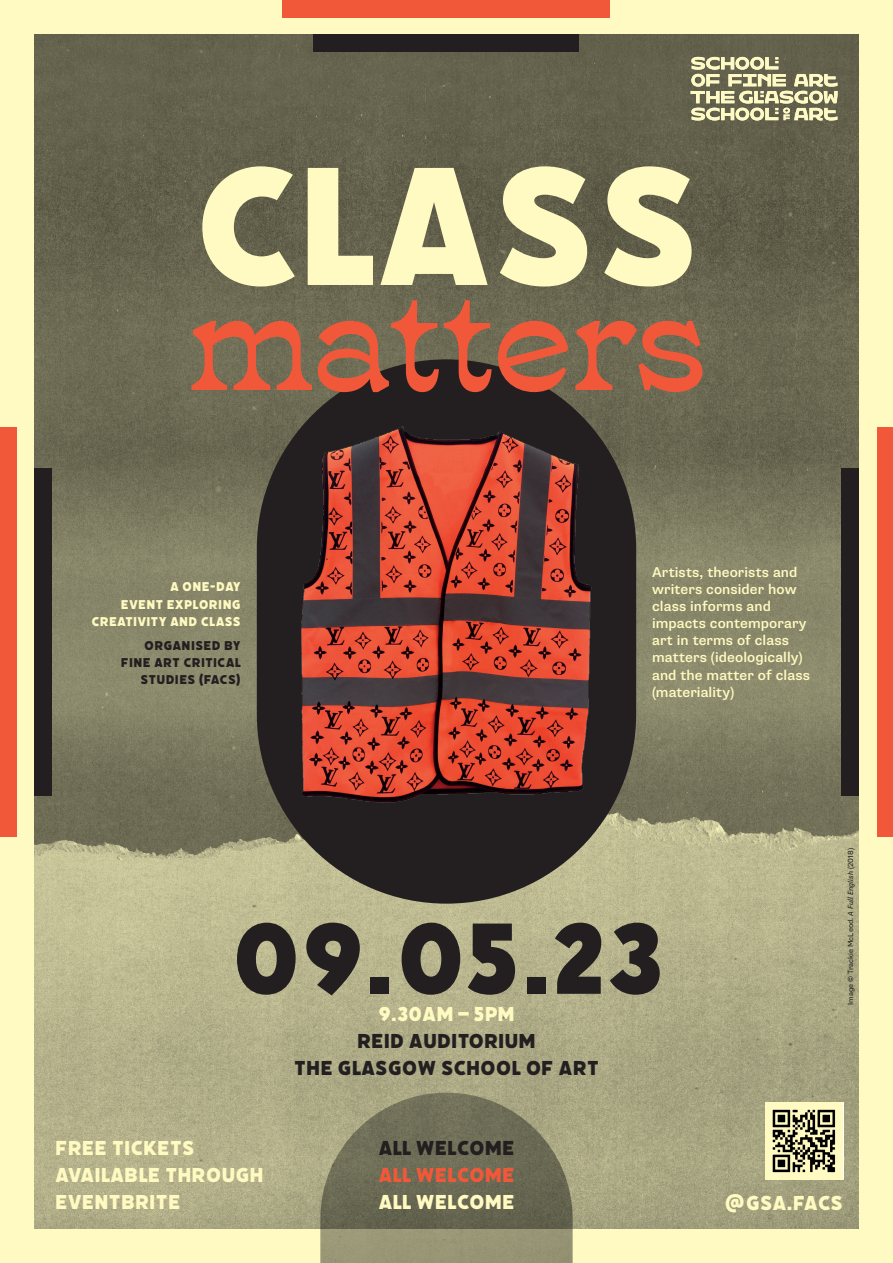
<style>
.page{position:relative;width:893px;height:1263px;background:#fffac1}
.page>*{position:absolute;margin:0;border:0;box-sizing:border-box;transform-origin:0 0}
.NAME{font:187.5px "Filicudi Solid";color:#fffac1}
.NAME-2{font:700 142.5px "Tuppence";color:#f05839}
.DATE{font:112.5px "Filicudi Solid";color:#231f20}
.TIME___LOCATION{font:22.5px/27px "Filicudi Solid";color:#fffac1}
.TIME___LOCATION-2{font:22.5px "Filicudi Solid";color:#231f20}
.TIME___LOCATION-3{font:22.5px "Filicudi Solid";color:#f05839}
.BIOG{font:500 14.25px/17.1px "Supria Sans";letter-spacing:.005em;color:#fffac1}
.BIOG-2{font:14.25px/17.1px "Filicudi Solid";letter-spacing:.02em;color:#fffac1;text-align:right}
.BIOG-3{font:14.25px/17.1px "Filicudi Solid";letter-spacing:.025em;color:#231f20;text-align:right}
.PHOTO_CREDIT{font:7.5px "Supria Sans";letter-spacing:.005em;color:#231f20}
.s1{font-style:italic}
</style>
<div class="page">
<div style="left:0;top:427px;width:893px;height:409px;background:#f05839"></div>
<div style="left:17px;top:17px;width:859px;height:1229px;background:#fffac1"></div>
<img style="left:34px;top:34px;width:825px;height:1195px">
<div style="left:257px;top:359px;width:379px;height:545px;background:#231f20;border-radius:190px"></div>
<img style="left:257px;top:359px;width:379px;height:501px">
<img style="left:320px;top:1093px;width:253px;height:170px">
<div style="left:314px;top:34px;width:265px;height:17px;background:#231f20"></div>
<div style="left:283px;top:0;width:327px;height:17px;background:#f05839"></div>
<div style="left:34px;top:468px;width:17px;height:327px;background:#231f20"></div>
<div style="left:842px;top:468px;width:17px;height:327px;background:#231f20"></div>
<svg style="left:765px;top:1102px;width:78px;height:77px"></svg>
<svg style="left:690px;top:57px;width:148px;height:64px"></svg>
<p class="NAME" style="left:192px;top:116px;width:511px">CLASS</p>
<p class="NAME-2" style="left:189px;top:221px;width:518px">matters</p>
<p class="BIOG-2" style="left:92px;top:579px;width:151px">A ONE-DAY<br>EVENT EXPLORING<br>CREATIVITY AND CLASS</p>
<p class="BIOG-3" style="left:144px;top:637px;width:10px">ORG</p>
<p class="BIOG-3" style="left:172px;top:637px;width:70px">ANISED BY</p>
<p class="BIOG-3" style="left:121px;top:654px;width:43px">FINE ART</p>
<p class="BIOG-3" style="left:140px;top:654px;width:102px">CRITICAL<br>STUDIES (FACS)</p>
<p class="BIOG" style="left:652px;top:564px;width:159px">Artists, theorists and writers consider how class informs and impacts contemporary art in terms of class matters (ideologically) and the matter of class (materiality)</p>
<p class="DATE" style="left:231px;top:892px;width:432px">09.05.23</p>
<p class="TIME___LOCATION" style="left:378px;top:1000px;width:138px">9.30AM – 5PM</p>
<p class="TIME___LOCATION-2" style="left:357px;top:1027px;width:180px">REID AUDITORIUM</p>
<p class="TIME___LOCATION-2" style="left:294px;top:1054px;width:279px">THE GLASGOW SCHOOL OF ART</p>
<p class="PHOTO_CREDIT" style="left:846px;top:1005px;width:158px;rotate:-90deg">Image © Trackie McLeod. <span class="s1">A Full English</span> (2018)</p>
<p class="TIME___LOCATION" style="left:55px;top:1135px;width:210px">FREE TICKETS<br>AVAILABLE THROUGH<br>EVENTBRITE</p>
<p class="TIME___LOCATION-2" style="left:378px;top:1135px;width:138px">ALL WELCOME</p>
<p class="TIME___LOCATION-3" style="left:378px;top:1162px;width:138px">ALL WELCOME</p>
<p class="TIME___LOCATION" style="left:378px;top:1189px;width:138px">ALL WELCOME</p>
<p class="TIME___LOCATION" style="left:724px;top:1189px;width:121px">@GSA.FACS</p>
</div>
